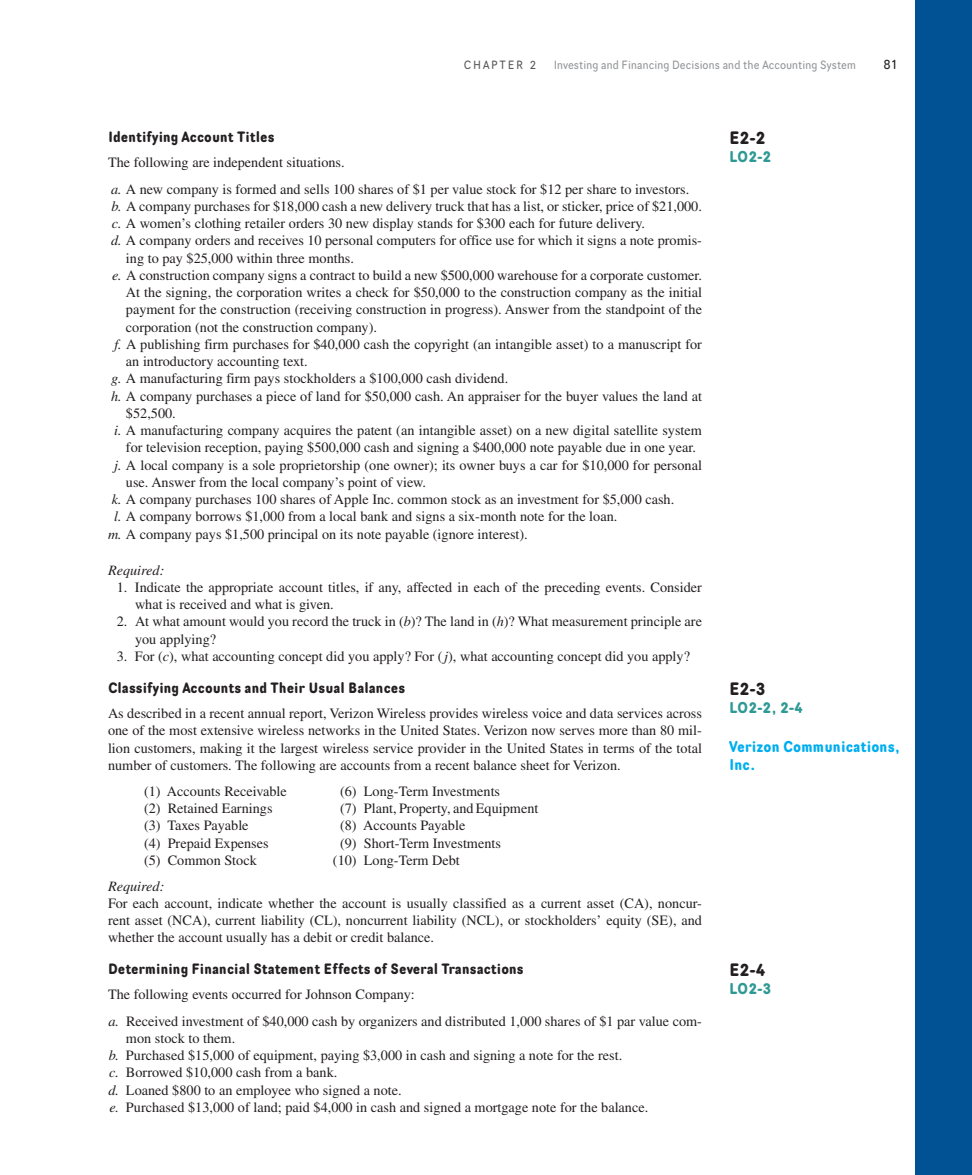
<style>
.page{position:relative;width:972px;height:1175px;background:#fff}
.page>*{position:absolute;margin:0;border:0;box-sizing:border-box;transform-origin:0 0}
.t1{font:700 18px "Scheme Rg";color:#231f20}
.t2{font:700 15.75px/18px "Scheme Rg";color:#00aeef}
.t3{font:700 15.75px "Scheme Rg";letter-spacing:-.015em;color:#2e9994}
.t4{font:700 15px "Scheme Rg";color:#231f20}
.t5{font:14.25px/17.2px "Times LT Std";color:#231f20}
.t6{font:italic 14.25px "Times LT Std";color:#231f20}
.t7{font:13.5px "Scheme Bk";color:#231f20}
.t8{font:12px "Scheme Bk";color:#939598}
.t9{font:12px "Scheme Bk";letter-spacing:.15em;color:#57585a}
.s1{font-style:italic}
</style>
<div class="page">
<div style="left:916px;top:0;width:56px;height:1174px;background:#005294"></div>
<p class="t9" style="left:464px;top:60px;width:74px">CHAPTER 2</p>
<p class="t8" style="left:554px;top:60px;width:304px">Investing and Financing Decisions and the Accounting System</p>
<p class="t7" style="left:884px;top:59px;width:16px">81</p>
<p class="t4" style="left:108px;top:131px;width:168px">Identifying Account Titles</p>
<p class="t5" style="left:108px;top:151px;width:583px;line-height:26.2px">The following are independent situations.<br><span class="s1">a.</span> A new company is formed and sells 100 shares of $1 per value stock for $12 per share to investors.</p>
<p class="t5" style="left:112px;top:199px;width:592px"><span class="s1">b.</span> A company purchases for $18,000 cash a new delivery truck that has a list, or sticker, price of $21,000.</p>
<p class="t5" style="left:112px;top:216px;width:535px"><span class="s1">c.</span> A women’s clothing retailer orders 30 new display stands for $300 each for future delivery.</p>
<p class="t5" style="left:111px;top:233px;width:592px"><span class="s1">d.</span> A company orders and receives 10 personal computers for office use for which it signs a note promis-</p>
<p class="t5" style="left:126px;top:250px;width:230px">ing to pay $25,000 within three months.</p>
<p class="t5" style="left:112px;top:268px;width:591px"><span class="s1">e.</span> A construction company signs a contract to build a new $500,000 warehouse for a corporate customer.</p>
<p class="t5" style="left:126px;top:285px;width:577px">At the signing, the corporation writes a check for $50,000 to the construction company as the initial</p>
<p class="t5" style="left:126px;top:302px;width:578px">payment for the construction (receiving construction in progress). Answer from the standpoint of the</p>
<p class="t5" style="left:126px;top:319px;width:253px">corporation (not the construction company).</p>
<p class="t5" style="left:114px;top:337px;width:589px"><span class="s1">f.</span> A publishing firm purchases for $40,000 cash the copyright (an intangible asset) to a manuscript for</p>
<p class="t5" style="left:126px;top:354px;width:183px">an introductory accounting text.</p>
<p class="t5" style="left:111px;top:371px;width:399px"><span class="s1">g.</span> A manufacturing firm pays stockholders a $100,000 cash dividend.</p>
<p class="t5" style="left:111px;top:388px;width:592px"><span class="s1">h.</span> A company purchases a piece of land for $50,000 cash. An appraiser for the buyer values the land at</p>
<p class="t5" style="left:126px;top:406px;width:51px">$52,500.</p>
<p class="t5" style="left:114px;top:423px;width:589px"><span class="s1">i.</span> A manufacturing company acquires the patent (an intangible asset) on a new digital satellite system</p>
<p class="t5" style="left:126px;top:440px;width:571px">for television reception, paying $500,000 cash and signing a $400,000 note payable due in one year.</p>
<p class="t5" style="left:114px;top:457px;width:589px"><span class="s1">j.</span> A local company is a sole proprietorship (one owner); its owner buys a car for $10,000 for personal</p>
<p class="t5" style="left:126px;top:475px;width:302px">use. Answer from the local company’s point of view.</p>
<p class="t5" style="left:112px;top:492px;width:564px"><span class="s1">k.</span> A company purchases 100 shares of Apple Inc. common stock as an investment for $5,000 cash.</p>
<p class="t5" style="left:114px;top:509px;width:505px"><span class="s1">l.</span> A company borrows $1,000 from a local bank and signs a six-month note for the loan.</p>
<p class="t5" style="left:108px;top:526px;width:421px"><span class="s1">m.</span> A company pays $1,500 principal on its note payable (ignore interest).</p>
<p class="t6" style="left:108px;top:564px;width:58px">Required:</p>
<p class="t5" style="left:135px;top:580px;width:568px;text-indent:-18px">1. Indicate the appropriate account titles, if any, affected in each of the preceding events. Consider what is received and what is given.</p>
<p class="t5" style="left:135px;top:614px;width:569px;text-indent:-18px">2. At what amount would you record the truck in ( <span class="s1">b</span> )? The land in ( <span class="s1">h</span> )? What measurement principle are you applying?</p>
<p class="t5" style="left:117px;top:649px;width:575px">3. For ( <span class="s1">c</span> ), what accounting concept did you apply? For ( <span class="s1">j</span> ), what accounting concept did you apply?</p>
<p class="t4" style="left:108px;top:681px;width:299px">Classifying Accounts and Their Usual Balances</p>
<p class="t5" style="left:108px;top:706px;width:596px;text-align:justify">As described in a recent annual report, Verizon Wireless provides wireless voice and data services across one of the most extensive wireless networks in the United States. Verizon now serves more than 80 mil&shy;lion customers, making it the largest wireless service provider in the United States in terms of the total number of customers. The following are accounts from a recent balance sheet for Verizon.</p>
<p class="t5" style="left:144px;top:784px;width:144px">(1) Accounts Receivable</p>
<p class="t5" style="left:340px;top:784px;width:162px">(6) Long-Term Investments</p>
<p class="t5" style="left:144px;top:801px;width:130px">(2) Retained Earnings</p>
<p class="t5" style="left:340px;top:801px;width:200px">(7) Plant, Property, and Equipment</p>
<p class="t5" style="left:144px;top:818px;width:106px">(3) Taxes Payable</p>
<p class="t5" style="left:340px;top:818px;width:127px">(8) Accounts Payable</p>
<p class="t5" style="left:144px;top:835px;width:126px">(4) Prepaid Expenses</p>
<p class="t5" style="left:340px;top:835px;width:162px">(9) Short-Term Investments</p>
<p class="t5" style="left:144px;top:852px;width:114px">(5) Common Stock</p>
<p class="t5" style="left:333px;top:852px;width:128px">(10) Long-Term Debt</p>
<p class="t6" style="left:108px;top:880px;width:58px">Required:</p>
<p class="t5" style="left:108px;top:895px;width:596px;text-align:justify">For each account, indicate whether the account is usually classified as a current asset (CA), noncur&shy;rent asset (NCA), current liability (CL), noncurrent liability (NCL), or stockholders’ equity (SE), and whether the account usually has a debit or credit balance.</p>
<p class="t4" style="left:108px;top:963px;width:417px">Determining Financial Statement Effects of Several Transactions</p>
<p class="t5" style="left:108px;top:982px;width:595px;line-height:26.2px">The following events occurred for Johnson Company:<br><span class="s1">a.</span> Received investment of $40,000 cash by organizers and distributed 1,000 shares of $1 par value com-</p>
<p class="t5" style="left:108px;top:1030px;width:541px;text-indent:18px">mon stock to them.<br><span class="s1">b.</span> Purchased $15,000 of equipment, paying $3,000 in cash and signing a note for the rest.<br><span class="s1">c.</span> Borrowed $10,000 cash from a bank.<br><span class="s1">d.</span> Loaned $800 to an employee who signed a note.<br><span class="s1">e.</span> Purchased $13,000 of land; paid $4,000 in cash and signed a mortgage note for the balance.</p>
<p class="t1" style="left:729px;top:131px;width:38px">E2-2</p>
<p class="t3" style="left:729px;top:151px;width:44px">LO2-2</p>
<p class="t1" style="left:729px;top:682px;width:38px">E2-3</p>
<p class="t3" style="left:729px;top:701px;width:76px">LO2-2, 2-4</p>
<p class="t2" style="left:729px;top:739px;width:173px">Verizon Communications,<br>Inc.</p>
<p class="t1" style="left:729px;top:963px;width:38px">E2-4</p>
<p class="t3" style="left:729px;top:982px;width:44px">LO2-3</p>
</div>
